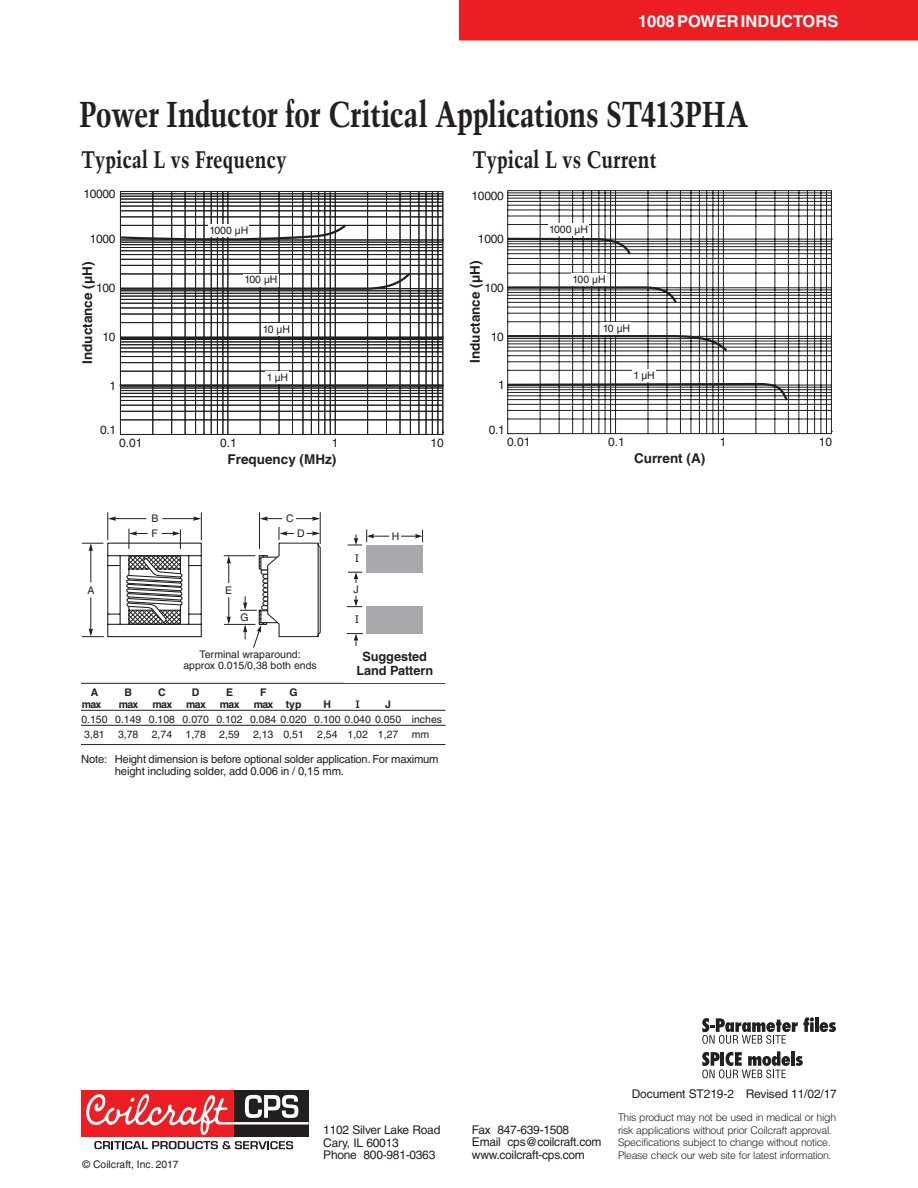
<style>
.page{position:relative;width:918px;height:1188px;background:#fff}
.page>*{position:absolute;margin:0;border:0;box-sizing:border-box;transform-origin:0 0}
.t1{font:700 condensed 36px "Trump Mediaeval";letter-spacing:-.02em;color:#231f20}
.t2{font:700 condensed 24px "Trump Mediaeval";color:#231f20}
.t3{font:700 16.5px "Helvetica";color:#fff}
.t4{font:700 13.5px "Helvetica";color:#231f20}
.t5{font:700 12.75px/13.8px "Helvetica";letter-spacing:-.005em;color:#231f20;text-align:center}
.t6{font:12px/12.5px "Helvetica";letter-spacing:-.02em;color:#231f20}
.t7{font:11.25px/12px "Helvetica";letter-spacing:-.02em;color:#231f20}
.t8{font:10.5px/15px "Helvetica";color:#231f20}
.t9{font:300 10.5px/12.5px "Helvetica";letter-spacing:-.03em;color:#231f20}
.t10{font:700 10.5px "Helvetica";letter-spacing:-.06em;color:#231f20}
.t11{font:10.5px "Verdana";color:#231f20}
.t12{font:700 10.5px "Glypha";color:#231f20}
</style>
<div class="page">
<div style="left:459px;top:0;width:459px;height:40px;background:#ed1d24"></div>
<div style="left:234px;top:1090px;width:75px;height:47px;background:#231f20"></div>
<div style="left:81px;top:1090px;width:153px;height:47px;background:#ed1d24"></div>
<svg style="left:86px;top:1094px;width:223px;height:41px"></svg>
<svg style="left:94px;top:1141px;width:199px;height:8px"></svg>
<svg style="left:120px;top:191px;width:324px;height:244px"></svg>
<svg style="left:119px;top:222px;width:325px;height:166px"></svg>
<div style="left:209px;top:225px;width:40px;height:12px;background:#fff"></div>
<div style="left:243px;top:274px;width:35px;height:12px;background:#fff"></div>
<div style="left:261px;top:323px;width:30px;height:13px;background:#fff"></div>
<div style="left:265px;top:372px;width:24px;height:12px;background:#fff"></div>
<svg style="left:507px;top:190px;width:325px;height:244px"></svg>
<div style="left:548px;top:224px;width:41px;height:12px;background:#fff"></div>
<svg style="left:507px;top:237px;width:283px;height:166px"></svg>
<hr style="left:81px;top:683px;width:365px;height:1px;background:#231f20">
<hr style="left:81px;top:710px;width:365px;height:1px;background:#231f20">
<hr style="left:81px;top:725px;width:365px;height:1px;background:#231f20">
<hr style="left:81px;top:744px;width:365px;height:1px;background:#231f20">
<hr style="left:815px;top:1018px;width:4px;height:14px;background:#231f20">
<svg style="left:820px;top:1022px;width:16px;height:10px"></svg>
<hr style="left:791px;top:1051px;width:4px;height:15px;background:#231f20">
<svg style="left:796px;top:1056px;width:7px;height:10px"></svg>
<svg style="left:702px;top:1017px;width:112px;height:27px"></svg>
<svg style="left:702px;top:1051px;width:88px;height:27px"></svg>
<svg style="left:347px;top:633px;width:16px;height:13px"></svg>
<svg style="left:347px;top:596px;width:15px;height:11px"></svg>
<svg style="left:348px;top:572px;width:14px;height:11px"></svg>
<svg style="left:348px;top:529px;width:41px;height:17px"></svg>
<svg style="left:401px;top:530px;width:22px;height:12px"></svg>
<div style="left:367px;top:607px;width:56px;height:27px;background:#a7a9ac"></div>
<div style="left:367px;top:545px;width:56px;height:27px;background:#a7a9ac"></div>
<svg style="left:81px;top:512px;width:240px;height:136px"></svg>
<hr style="left:318px;top:543px;width:1px;height:94px;background:#231f20">
<h3 class="t3" style="left:638px;top:11px;width:202px">1008 POWER INDUCTORS</h3>
<h1 class="t1" style="left:79px;top:91px;width:671px">Power Inductor for Critical Applications ST413PHA</h1>
<h2 class="t2" style="left:81px;top:144px;width:207px">Typical L vs Frequency</h2>
<h2 class="t2" style="left:472px;top:144px;width:186px">Typical L vs Current</h2>
<p class="t6" style="left:83px;top:188px;width:34px">10000</p>
<p class="t6" style="left:90px;top:233px;width:27px">1000</p>
<p class="t4" style="left:79px;top:364px;width:104px;rotate:-90deg">Inductance (µH)</p>
<p class="t6" style="left:96px;top:282px;width:21px">100</p>
<p class="t6" style="left:103px;top:330px;width:15px">10</p>
<p class="t6" style="left:110px;top:379px;width:8px">1</p>
<p class="t6" style="left:100px;top:424px;width:18px">0.1</p>
<p class="t8" style="left:209px;top:223px;width:40px">1000 µH</p>
<p class="t8" style="left:244px;top:272px;width:35px">100 µH</p>
<p class="t8" style="left:263px;top:322px;width:29px">10 µH</p>
<p class="t8" style="left:267px;top:370px;width:23px">1µH</p>
<p class="t6" style="left:119px;top:437px;width:25px">0.01</p>
<p class="t6" style="left:220px;top:437px;width:18px">0.1</p>
<p class="t6" style="left:332px;top:437px;width:8px">1</p>
<p class="t6" style="left:431px;top:437px;width:15px">10</p>
<p class="t8" style="left:88px;top:582px;width:9px">A</p>
<p class="t8" style="left:152px;top:511px;width:9px">B<br>F</p>
<p class="t4" style="left:228px;top:451px;width:110px">Frequency (MHz)</p>
<p class="t8" style="left:225px;top:582px;width:9px">E</p>
<p class="t8" style="left:241px;top:610px;width:10px">G</p>
<p class="t8" style="left:286px;top:511px;width:9px">C</p>
<p class="t8" style="left:297px;top:526px;width:9px">D</p>
<p class="t11" style="left:355px;top:552px;width:6px">I</p>
<p class="t8" style="left:354px;top:582px;width:7px">J</p>
<p class="t11" style="left:355px;top:613px;width:6px">I</p>
<p class="t8" style="left:392px;top:529px;width:9px">H</p>
<p class="t8" style="left:183px;top:649px;width:135px;line-height:10.5px;text-align:center">Terminal wraparound: approx 0.015/0,38 both ends</p>
<p class="t5" style="left:356px;top:649px;width:78px">Suggested<br>Land Pattern</p>
<p class="t5" style="left:349px;top:651px;width:93px">Recommended</p>
<p class="t10" style="left:91px;top:686px;width:9px">A</p>
<p class="t10" style="left:124px;top:686px;width:9px">B</p>
<p class="t10" style="left:158px;top:686px;width:9px">C</p>
<p class="t10" style="left:192px;top:686px;width:9px">D</p>
<p class="t10" style="left:226px;top:686px;width:9px">E</p>
<p class="t10" style="left:260px;top:686px;width:8px">F</p>
<p class="t10" style="left:290px;top:686px;width:10px">G</p>
<p class="t10" style="left:82px;top:698px;width:21px">max</p>
<p class="t10" style="left:119px;top:698px;width:21px">max</p>
<p class="t10" style="left:152px;top:698px;width:21px">max</p>
<p class="t10" style="left:186px;top:698px;width:21px">max</p>
<p class="t10" style="left:220px;top:698px;width:21px">max</p>
<p class="t10" style="left:254px;top:698px;width:49px">max typ</p>
<p class="t10" style="left:324px;top:698px;width:9px">H</p>
<p class="t12" style="left:356px;top:698px;width:5px">I</p>
<p class="t10" style="left:385px;top:698px;width:7px">J</p>
<p class="t8" style="left:81px;top:712px;width:362px">0.150 0.149 0.108 0.070 0.102 0.084 0.020 0.100 0.040 0.050 inches<br>3,81</p>
<p class="t8" style="left:118px;top:727px;width:22px">3,78</p>
<p class="t8" style="left:152px;top:727px;width:22px">2,74</p>
<p class="t8" style="left:186px;top:727px;width:22px">1,78</p>
<p class="t8" style="left:219px;top:727px;width:22px">2,59</p>
<p class="t8" style="left:253px;top:727px;width:52px">2,13 0,51</p>
<p class="t8" style="left:317px;top:727px;width:83px">2,54 1,02 1,27</p>
<p class="t8" style="left:412px;top:727px;width:19px">mm</p>
<p class="t7" style="left:115px;top:753px;width:325px;text-indent:-34px">Note: Height dimension is before optional solder application. For maximum height including solder, add 0.006 in / 0,15 mm.</p>
<p class="t6" style="left:472px;top:190px;width:34px">10000</p>
<p class="t6" style="left:478px;top:233px;width:27px">1000</p>
<p class="t4" style="left:467px;top:363px;width:104px;rotate:-90deg">Inductance (µH)</p>
<p class="t6" style="left:484px;top:282px;width:21px">100</p>
<p class="t6" style="left:491px;top:330px;width:15px">10</p>
<p class="t6" style="left:498px;top:379px;width:8px">1</p>
<p class="t6" style="left:489px;top:424px;width:18px">0.1</p>
<p class="t8" style="left:549px;top:222px;width:40px">1000 µH</p>
<p class="t8" style="left:573px;top:271px;width:35px">100 µH</p>
<p class="t8" style="left:603px;top:320px;width:29px">10 µH</p>
<p class="t8" style="left:633px;top:367px;width:23px">1µH</p>
<p class="t6" style="left:507px;top:436px;width:25px">0.01</p>
<p class="t6" style="left:608px;top:436px;width:18px">0.1</p>
<p class="t6" style="left:720px;top:436px;width:8px">1</p>
<p class="t6" style="left:819px;top:436px;width:15px">10</p>
<p class="t4" style="left:634px;top:450px;width:73px">Current (A)</p>
<p class="t6" style="left:632px;top:1088px;width:207px">Document ST219-2 Revised 11/02/17</p>
<p class="t8" style="left:83px;top:1156px;width:98px">© Coilcraft, Inc. 2017</p>
<p class="t6" style="left:323px;top:1124px;width:119px">1102 Silver Lake Road<br>Cary, IL 60013<br>Phone 800-981-0363</p>
<p class="t6" style="left:472px;top:1123px;width:131px">Fax 847-639-1508<br>Email cps@coilcraft.com www.coilcraft-cps.com</p>
<p class="t9" style="left:618px;top:1111px;width:220px">This product may not be used in medical or high risk applications without prior Coilcraft approval.<br>Specifications subject to change without notice.<br>Please check our web site for latest information.</p>
</div>
